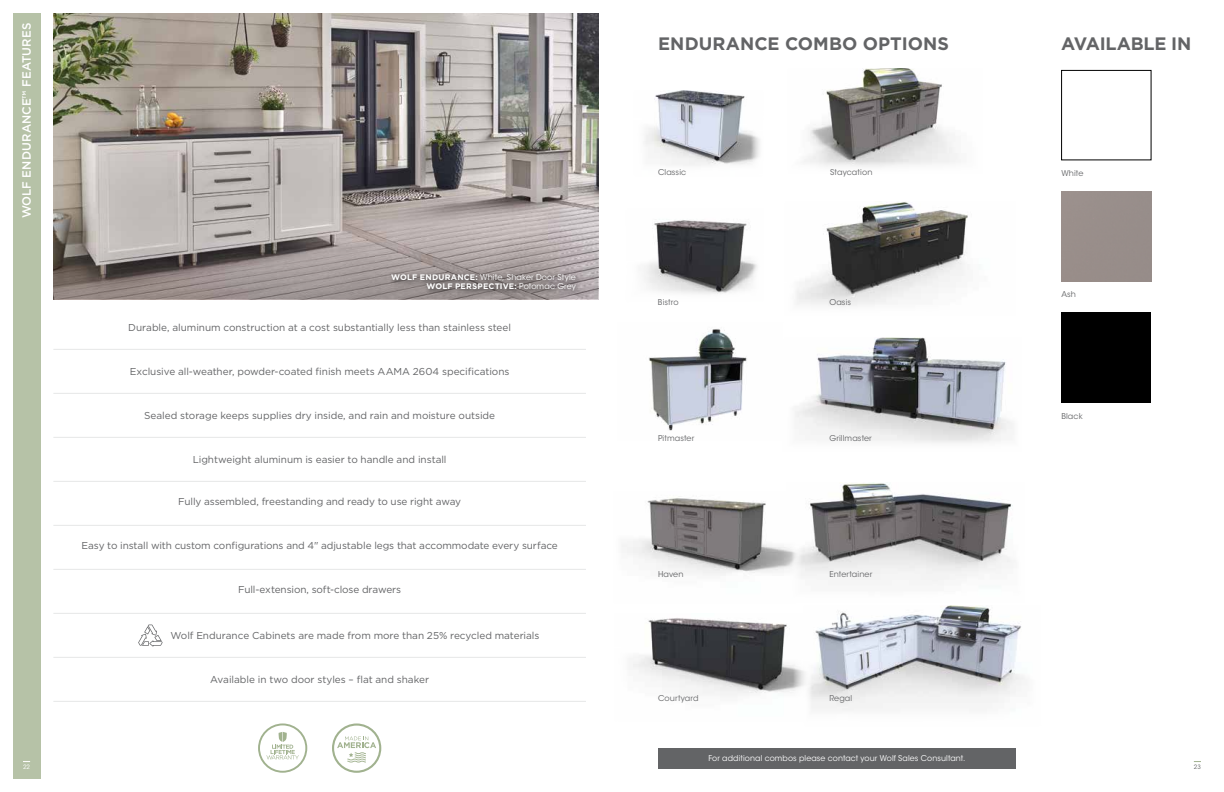
<style>
.page{position:relative;width:1224px;height:792px;background:#fff}
.page>*{position:absolute;margin:0;border:0;box-sizing:border-box;transform-origin:0 0}
.t1{font:700 18px "Gotham";color:#636466}
.t2{font:700 18px "Gotham";letter-spacing:-.02em;color:#636466}
.t3{font:500 12px "Gotham";letter-spacing:.005em;color:#fff}
.t4{font:10px "Gotham";letter-spacing:-.005em;color:#636466}
.t5{font:8px "ITC Avant Garde Std";letter-spacing:.015em;color:#fff}
.t6{font:8px "ITC Avant Garde Std";letter-spacing:.015em;color:#636466}
.t7{font:700 8px "Gotham";letter-spacing:.02em;color:#fff}
.t8{font:6px "ITC Avant Garde Std";color:#fff}
.t9{font:6px "ITC Avant Garde Std";color:#636466}
.s1{font-family:"Gotham";font-weight:700}
.s2{font-family:"ITC Avant Garde Std";font-weight:400}
</style>
<div class="page">
<img style="left:810px;top:605px;width:215px;height:106px">
<img style="left:800px;top:483px;width:213px;height:99px">
<div style="left:13px;top:13px;width:27px;height:766px;background:#b6c2a7"></div>
<svg style="left:258px;top:723px;width:49px;height:50px"></svg>
<svg style="left:332px;top:723px;width:49px;height:50px"></svg>
<div style="left:1061px;top:70px;width:90px;height:90px;border:1px solid #000"></div>
<div style="left:1061px;top:313px;width:90px;height:90px;background:#000"></div>
<img style="left:53px;top:13px;width:545px;height:205px">
<svg style="left:53px;top:218px;width:545px;height:81px;background:#a19896"></svg>
<div style="left:388px;top:271px;width:194px;height:26px;background:#000;opacity:.75"></div>
<hr style="left:53px;top:349px;width:533px;height:1px;background:#e6e7e8">
<hr style="left:53px;top:393px;width:533px;height:1px;background:#e6e7e8">
<hr style="left:53px;top:437px;width:533px;height:1px;background:#e6e7e8">
<hr style="left:53px;top:481px;width:533px;height:1px;background:#e6e7e8">
<hr style="left:53px;top:525px;width:533px;height:1px;background:#e6e7e8">
<hr style="left:53px;top:569px;width:533px;height:1px;background:#e6e7e8">
<hr style="left:53px;top:613px;width:533px;height:1px;background:#e6e7e8">
<hr style="left:53px;top:657px;width:533px;height:1px;background:#e6e7e8">
<hr style="left:53px;top:701px;width:533px;height:1px;background:#e6e7e8">
<img style="left:644px;top:90px;width:116px;height:76px">
<img style="left:644px;top:220px;width:113px;height:74px">
<img style="left:795px;top:338px;width:218px;height:105px">
<img style="left:796px;top:202px;width:172px;height:105px">
<img style="left:622px;top:496px;width:178px;height:79px">
<img style="left:633px;top:618px;width:177px;height:78px">
<img style="left:804px;top:68px;width:154px;height:99px">
<img style="left:649px;top:329px;width:98px;height:102px">
<div style="left:658px;top:748px;width:358px;height:21px;background:#636466"></div>
<svg style="left:138px;top:625px;width:25px;height:22px"></svg>
<p class="t3" style="left:19px;top:218px;width:197px;rotate:-90deg">WOLF ENDURANCE™ FEATURES</p>
<p class="t5" style="left:391px;top:273px;width:186px"><span class="s1">WOLF ENDURANCE:</span> White, Shaker Door Style</p>
<p class="t7" style="left:427px;top:281px;width:151px">WOLF PERSPECTIVE: <span class="s2">Potomac Grey</span></p>
<p class="t4" style="left:128px;top:321px;width:384px">Durable, aluminum construction at a cost substantially less than stainless steel</p>
<p class="t4" style="left:130px;top:365px;width:381px">Exclusive all-weather, powder-coated finish meets AAMA 2604 specifications</p>
<p class="t4" style="left:144px;top:409px;width:352px">Sealed storage keeps supplies dry inside, and rain and moisture outside</p>
<p class="t4" style="left:193px;top:453px;width:255px">Lightweight aluminum is easier to handle and install</p>
<p class="t4" style="left:178px;top:495px;width:284px">Fully assembled, freestanding and ready to use right away</p>
<p class="t4" style="left:81px;top:539px;width:478px">Easy to install with custom configurations and 4" adjustable legs that accommodate every surface</p>
<p class="t4" style="left:238px;top:583px;width:165px">Full-extension, soft-close drawers</p>
<p class="t4" style="left:170px;top:629px;width:371px">Wolf Endurance Cabinets are made from more than 25% recycled materials</p>
<p class="t4" style="left:210px;top:673px;width:220px">Available in two door styles – flat and shaker</p>
<h1 class="t1" style="left:658px;top:32px;width:292px">ENDURANCE COMBO OPTIONS</h1>
<p class="t6" style="left:658px;top:167px;width:30px">Classic</p>
<p class="t6" style="left:830px;top:167px;width:44px">Staycation</p>
<p class="t6" style="left:658px;top:297px;width:22px">Bistro</p>
<p class="t6" style="left:829px;top:297px;width:23px">Oasis</p>
<p class="t6" style="left:658px;top:433px;width:38px">Pitmaster</p>
<p class="t6" style="left:829px;top:433px;width:44px">Grillmaster</p>
<p class="t6" style="left:658px;top:570px;width:27px">Haven</p>
<p class="t6" style="left:829px;top:570px;width:44px">Entertainer</p>
<p class="t6" style="left:658px;top:693px;width:42px">Courtyard</p>
<p class="t6" style="left:829px;top:693px;width:24px">Regal</p>
<h1 class="t2" style="left:1061px;top:32px;width:132px">AVAILABLE IN</h1>
<p class="t6" style="left:1061px;top:168px;width:24px">White</p>
<p class="t6" style="left:1061px;top:289px;width:16px">Ash</p>
<p class="t6" style="left:1061px;top:411px;width:23px">Black</p>
<p class="t5" style="left:708px;top:753px;width:259px">For additional combos please contact your Wolf Sales Consultant.</p>
<p class="t8" style="left:23px;top:763px;width:8px">22</p>
<p class="t9" style="left:1194px;top:763px;width:8px">23</p>
</div>
